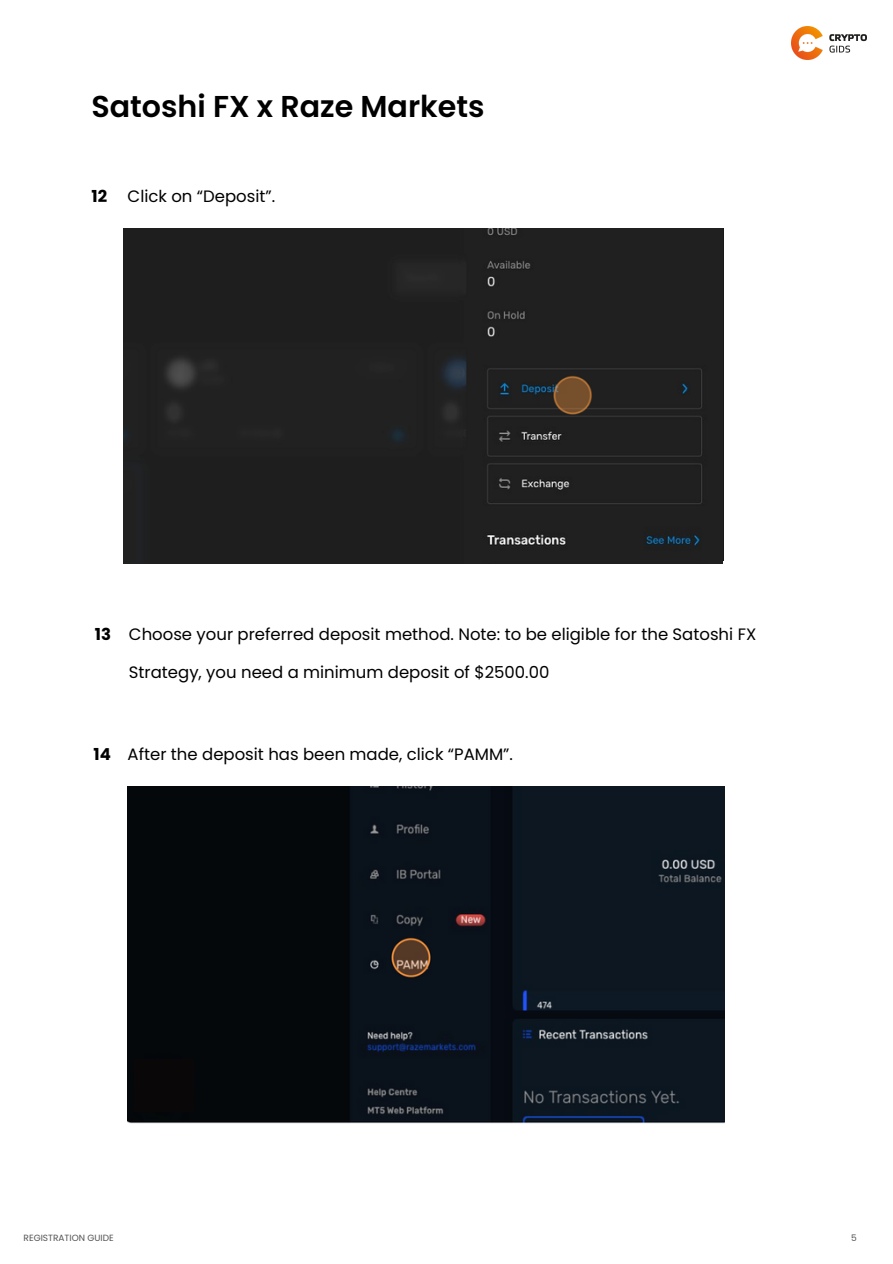
<style>
.page{position:relative;width:893px;height:1264px;background:#fff}
.page>*{position:absolute;margin:0;border:0;box-sizing:border-box;transform-origin:0 0}
.t1{font:600 30.15px "Poppins";color:#000}
.t2{font:16.5px "Poppins";color:#000}
.t3{font:700 16.5px "Poppins";color:#000}
.t4{font:9px "Poppins";color:#545454}
.s1{font-weight:700}
</style>
<div class="page">
<div style="left:123px;top:228px;width:599px;height:336px;background:#1f201f"></div>
<img style="left:791px;top:26px;width:75px;height:33px">
<img style="left:128px;top:786px;width:596px;height:337px">
<div style="left:134px;top:1059px;width:59px;height:52px;background:#090707"></div>
<h1 class="t1" style="left:91px;top:85px;width:394px">Satoshi FX x Raze Markets</h1>
<p class="t3" style="left:91px;top:184px;width:17px">12</p>
<p class="t2" style="left:128px;top:184px;width:149px">Click on “Deposit”.</p>
<p class="t3" style="left:95px;top:622px;width:18px">13</p>
<p class="t2" style="left:129px;top:622px;width:628px">Choose your preferred deposit method. Note: to be eligible for the Satoshi FX</p>
<p class="t2" style="left:129px;top:661px;width:422px">Strategy, you need a minimum deposit of $2500.00</p>
<p class="t2" style="left:93px;top:742px;width:421px"><span class="s1">14</span> After the deposit has been made, click “PAMM”.</p>
<p class="t4" style="left:24px;top:1231px;width:92px">REGISTRATION GUIDE</p>
<p class="t4" style="left:850px;top:1231px;width:7px">5</p>
</div>
